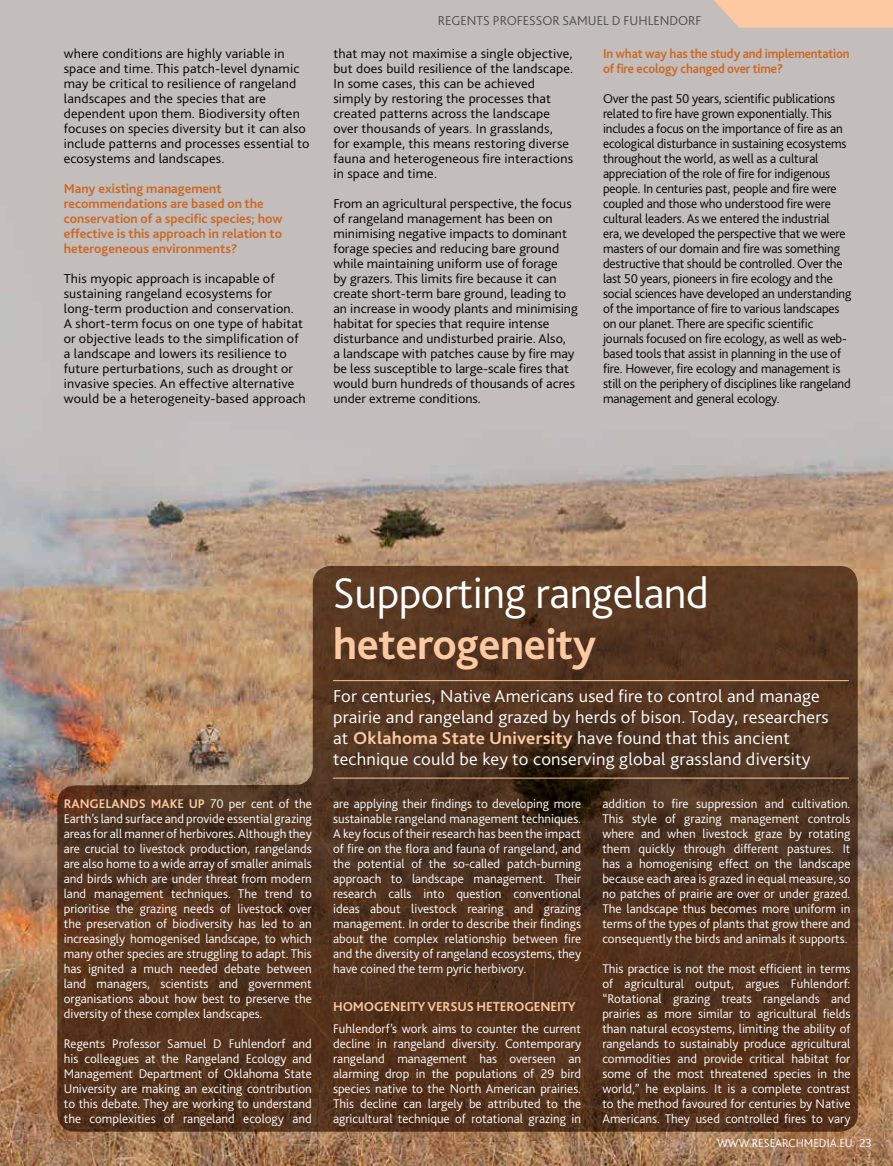
<style>
.page{position:relative;width:893px;height:1166px;background:#fff}
.page>*{position:absolute;margin:0;border:0;box-sizing:border-box;transform-origin:0 0}
.t1{font:300 45px "Bliss 2";letter-spacing:-.01em;color:#fff}
.t2{font:700 45px "Bliss 2";letter-spacing:-.01em;color:#fcc9a2}
.t3{font:300 18px/21px "Bliss 2";letter-spacing:.01em;color:#fff;scale:1.04 1}
.t4{font:300 13.5px/15px "Bliss 2";color:#000;scale:1.05 1}
.t5{font:300 13.5px/15px "Bliss 2";color:#000}
.t6{font:700 13.5px/15px "Bliss 2";color:#cc6829}
.t7{font:700 13.5px/15px "Bliss 2";color:#cc6829;scale:.94 1}
.t8{font:300 13.5px "Bliss 2";color:#4d4d4f}
.t9{font:700 13.5px "Bliss 2";letter-spacing:-.01em;color:#fcc9a2}
.t10{font:300 13.2px/15px "Bliss 2";color:#fff;text-align:justify}
.t11{font:300 12px "Bliss 2";color:#fff}
.s1{font-weight:700;color:#fcc9a2}
</style>
<div class="page">
<img style="left:0;top:0;width:893px;height:1165px">
<svg style="left:57px;top:566px;width:801px;height:565px;background:#5f3f28"></svg>
<hr style="left:333px;top:680px;width:516px;height:1px;background:#fcc9a2">
<hr style="left:333px;top:777px;width:516px;height:1px;background:#fcc9a2">
<svg style="left:713px;top:0;width:180px;height:28px;background:#f7c8a4"></svg>
<p class="t4" style="left:64px;top:45px;width:236px">where conditions are highly variable in space and time. This patch-level dynamic may be critical to resilience of rangeland landscapes and the species that are dependent upon them. Biodiversity often focuses on species diversity but it can also include patterns and processes essential to ecosystems and landscapes.</p>
<p class="t6" style="left:64px;top:180px;width:220px">Many existing management recommendations are based on the conservation of a specific species; how effective is this approach in relation to heterogeneous environments?</p>
<p class="t4" style="left:64px;top:270px;width:232px">This myopic approach is incapable of sustaining rangeland ecosystems for long-term production and conservation.<br>A short-term focus on one type of habitat or objective leads to the simplification of a landscape and lowers its resilience to future perturbations, such as drought or invasive species. An effective alternative would be a heterogeneity-based approach</p>
<p class="t8" style="left:438px;top:13px;width:100px">regents professor</p>
<p class="t8" style="left:563px;top:13px;width:140px">samuel d fuhlendorf</p>
<p class="t4" style="left:333px;top:45px;width:230px">that may not maximise a single objective, but does build resilience of the landscape.<br>In some cases, this can be achieved simply by restoring the processes that created patterns across the landscape over thousands of years. In grasslands,<br>for example, this means restoring diverse fauna and heterogeneous fire interactions in space and time.</p>
<p class="t4" style="left:333px;top:195px;width:234px">From an agricultural perspective, the focus of rangeland management has been on minimising negative impacts to dominant forage species and reducing bare ground while maintaining uniform use of forage<br>by grazers. This limits fire because it can create short-term bare ground, leading to an increase in woody plants and minimising habitat for species that require intense disturbance and undisturbed prairie. Also,<br>a landscape with patches cause by fire may be less susceptible to large-scale fires that would burn hundreds of thousands of acres under extreme conditions.</p>
<p class="t7" style="left:603px;top:45px;width:264px">In what way has the study and implementation of fire ecology changed over time?</p>
<p class="t5" style="left:603px;top:90px;width:250px">Over the past 50 years, scientific publications related to fire have grown exponentially. This includes a focus on the importance of fire as an ecological disturbance in sustaining ecosystems throughout the world, as well as a cultural appreciation of the role of fire for indigenous people. In centuries past, people and fire were coupled and those who understood fire were cultural leaders. As we entered the industrial era, we developed the perspective that we were masters of our domain and fire was something destructive that should be controlled. Over the last 50 years, pioneers in fire ecology and the social sciences have developed an understanding of the importance of fire to various landscapes on our planet. There are specific scientific journals focused on fire ecology, as well as web&shy;based tools that assist in planning in the use of fire. However, fire ecology and management is still on the periphery of disciplines like rangeland management and general ecology.</p>
<p class="t10" style="left:64px;top:795px;width:250px"><span class="s1">Rangelands make up</span> 70 per cent of the Earth’s land surface and provide essential grazing areas for all manner of herbivores. Although they are crucial to livestock production, rangelands are also home to a wide array of smaller animals and birds which are under threat from modern land management techniques. The trend to prioritise the grazing needs of livestock over the preservation of biodiversity has led to an increasingly homogenised landscape, to which many other species are struggling to adapt. This has ignited a much needed debate between land managers, scientists and government organisations about how best to preserve the diversity of these complex landscapes.</p>
<p class="t10" style="left:64px;top:1035px;width:250px">Regents Professor Samuel D Fuhlendorf and his colleagues at the Rangeland Ecology and Management Department of Oklahoma State U niversity are making an exciting contribution to this debate. They are working to understand the complexities of rangeland ecology and</p>
<h1 class="t1" style="left:333px;top:564px;width:378px">Supporting rangeland</h1>
<h1 class="t2" style="left:333px;top:615px;width:265px">heterogeneity</h1>
<p class="t3" style="left:333px;top:685px;width:478px">For centuries, N ative Americans used fire to control and manage prairie and rangeland grazed by herds of bison. Today, researchers at <span class="s1">Oklahoma State University</span> have found that this ancient technique could be key to conserving global grassland diversity</p>
<p class="t10" style="left:333px;top:795px;width:250px">are applying their findings to developing more sustainable rangeland management techniques.<br>A key focus of their research has been the impact of fire on the flora and fauna of rangeland, and the potential of the so-called patch-burning approach to landscape management. Their research calls into question conventional ideas about livestock rearing and grazing management. In order to describe their findings about the complex relationship between fire and the diversity of rangeland ecosystems, they have coined the term pyric herbivory.</p>
<p class="t9" style="left:333px;top:997px;width:118px">Homogeneity versus</p>
<p class="t9" style="left:477px;top:997px;width:101px">Heterogeneity</p>
<p class="t10" style="left:333px;top:1020px;width:250px">Fuhlendorf’s work aims to counter the current decline in rangeland diversity. Contemporary rangeland management has overseen an alarming drop in the populations of 29 bird species native to the N orth American prairies.<br>This decline can largely be attributed to the agricultural technique of rotational grazing in</p>
<p class="t10" style="left:602px;top:795px;width:250px">addition to fire suppression and cultivation.<br>This style of grazing management controls where and when livestock graze by rotating them quickly through different pastures. It has a homogenising effect on the landscape because each area is grazed in equal measure, so no patches of prairie are over or under grazed.<br>The landscape thus becomes more uniform in terms of the types of plants that grow there and consequently the birds and animals it supports.</p>
<p class="t10" style="left:602px;top:960px;width:250px">This practice is not the most efficient in terms of agricultural output, argues Fuhlendorf: “Rotational grazing treats rangelands and prairies as more similar to agricultural fields than natural ecosystems, limiting the ability of rangelands to sustainably produce agricultural commodities and provide critical habitat for some of the most threatened species in the world,” he explains. It is a complete contrast to the method favoured for centuries by N ative Americans. They used controlled fires to vary</p>
<p class="t11" style="left:717px;top:1135px;width:74px">www.researchm</p>
<p class="t11" style="left:813px;top:1135px;width:60px">edia.eu 23</p>
</div>
